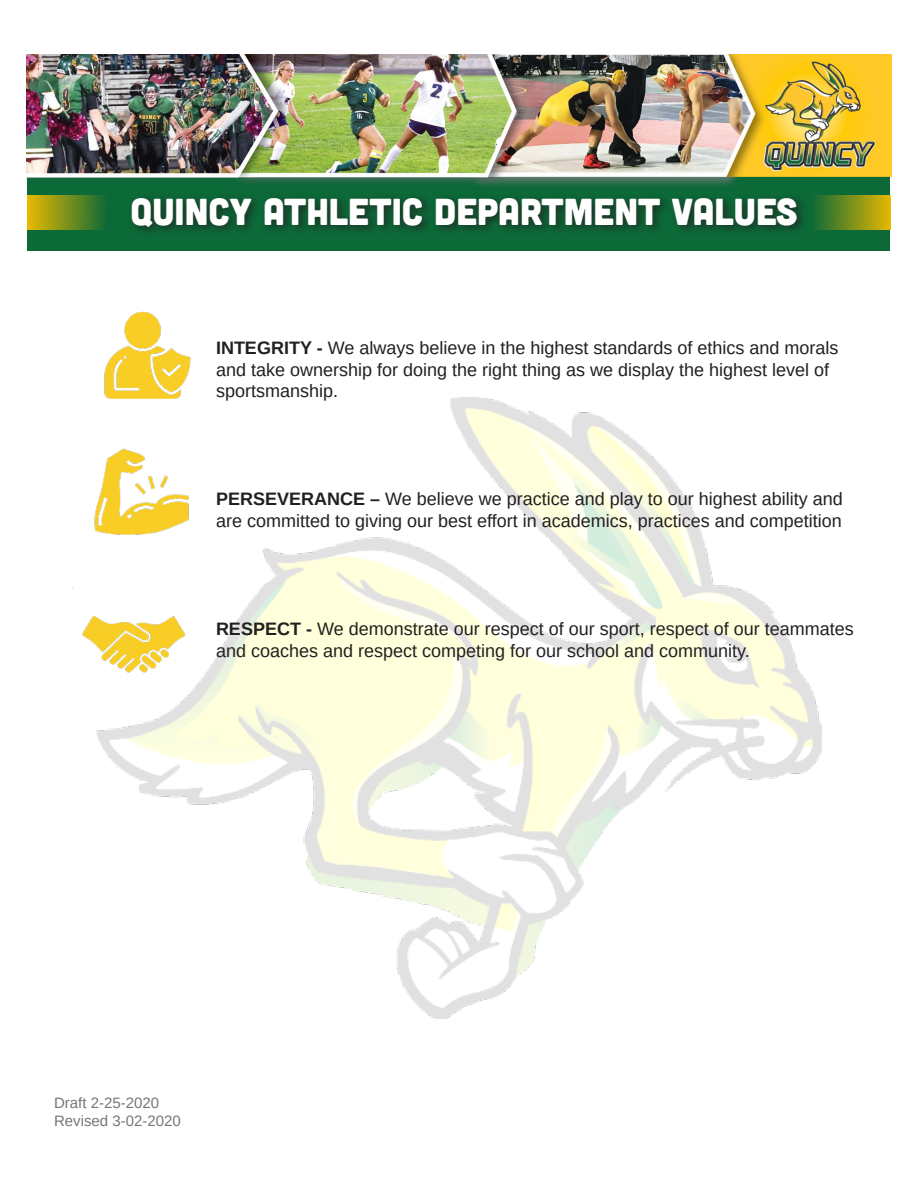
<style>
.page{position:relative;width:918px;height:1188px;background:#fff}
.page>*{position:absolute;margin:0;border:0;box-sizing:border-box;transform-origin:0 0}
.t1{font:37.5px "Cubano";color:#fff}
.t2{font:18px/21.6px "Arimo";color:#231f20}
.t3{font:15px "Arimo";color:#757679}
.s1{font-weight:700}
</style>
<div class="page">
<img style="left:97px;top:398px;width:724px;height:620px">
<img style="left:27px;top:54px;width:864px;height:197px">
<div style="left:127px;top:193px;width:681px;height:44px;background:#231f20;opacity:.75"></div>
<div style="left:28px;top:196px;width:78px;height:34px;background:linear-gradient(to right,#e6b800,#156c35)"></div>
<div style="left:812px;top:196px;width:78px;height:34px;background:linear-gradient(to right,#0f6a37,#e1b601)"></div>
<img style="left:97px;top:311px;width:96px;height:97px">
<img style="left:82px;top:589px;width:122px;height:92px">
<img style="left:94px;top:437px;width:99px;height:122px">
<p class="t1" style="left:131px;top:188px;width:669px">QUINCY ATHLETIC DEPARTMENT VALUES</p>
<p class="t2" style="left:216px;top:337px;width:624px"><span class="s1">INTEGRITY -</span> We always believe in the highest standards of ethics and morals and take ownership for doing the right thing as we display the highest level of sportsmanship.</p>
<p class="t2" style="left:216px;top:489px;width:628px"><span class="s1">PERSEVERANCE –</span> We believe we practice and play to our highest ability and are committed to giving our best effort in academics, practices and competition</p>
<p class="t2" style="left:216px;top:618px;width:639px"><span class="s1">RESPECT -</span> We demonstrate our respect of our sport, respect of our teammates and coaches and respect competing for our school and community.</p>
<p class="t3" style="left:54px;top:1094px;width:107px">Draft 2-25-2020</p>
<p class="t3" style="left:54px;top:1112px;width:128px">Revised 3-02-2020</p>
</div>
